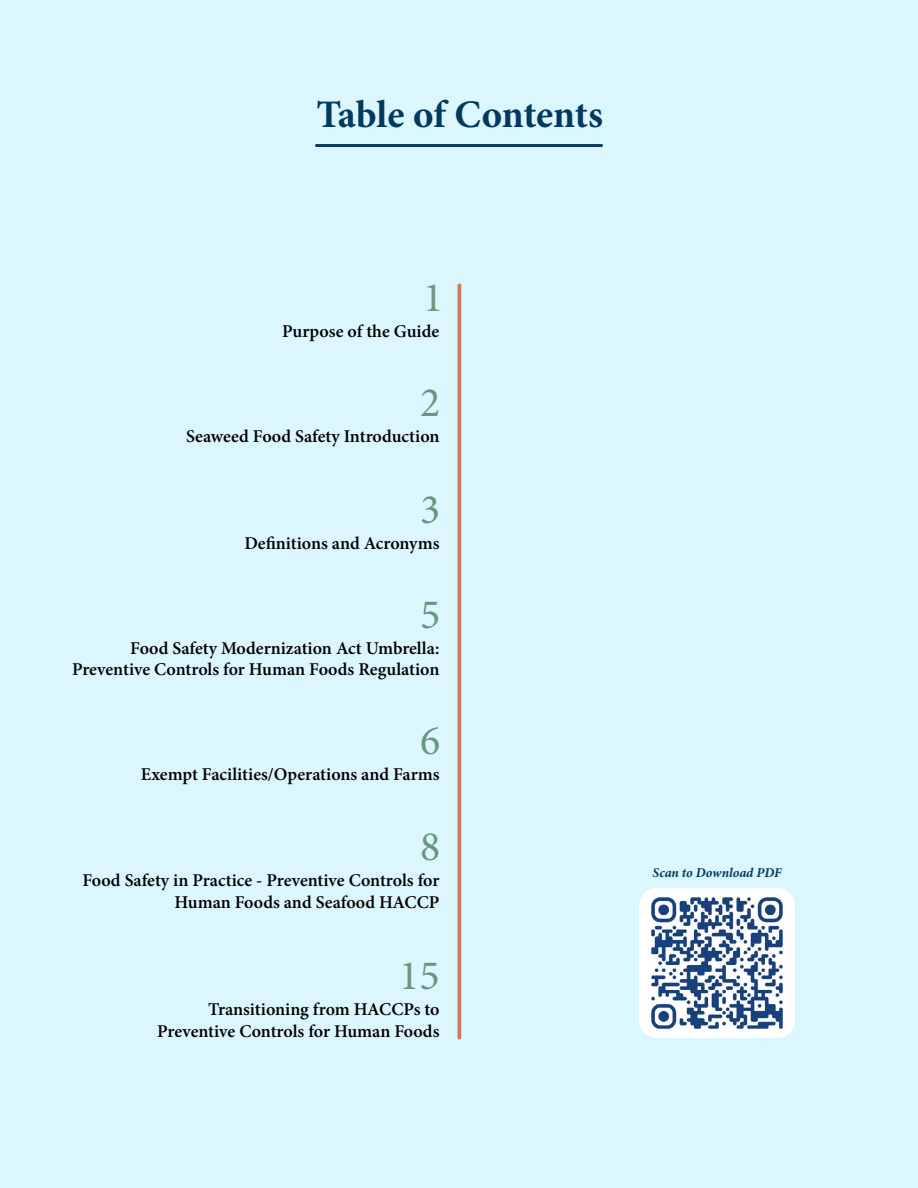
<style>
.page{position:relative;width:918px;height:1188px;background:#dcf6fd}
.page>*{position:absolute;margin:0;border:0;box-sizing:border-box;transform-origin:0 0}
.t1{font:42px "Minion Pro";color:#67967f}
.t2{font:42px "Minion Pro";color:#709580}
.t3{font:700 39px "Minion Pro";letter-spacing:-.005em;color:#04395e}
.t4{font:600 18px/21.6px "Minion Pro";color:#000;text-align:right}
.t5{font:italic 700 13.5px "Minion Pro";letter-spacing:-.005em;color:#04395e}
</style>
<div class="page">
<hr style="left:458px;top:284px;width:3px;height:756px;background:#cc7a60;border-radius:2px">
<hr style="left:315px;top:144px;width:288px;height:3px;background:#0e3b5e;border-radius:2px">
<div style="left:639px;top:888px;width:156px;height:150px;background:#fff;border-radius:18px"></div>
<img style="left:647px;top:890px;width:140px;height:146px">
<h2 class="t3" style="left:316px;top:87px;width:288px">Table of Contents</h2>
<h1 class="t2" style="left:423px;top:269px;width:22px">1</h1>
<p class="t4" style="left:282px;top:320px;width:159px">Purpose of the Guide</p>
<h1 class="t1" style="left:420px;top:374px;width:22px">2</h1>
<p class="t4" style="left:186px;top:425px;width:255px">Seaweed Food Safety Introduction</p>
<h1 class="t1" style="left:420px;top:481px;width:22px">3</h1>
<p class="t4" style="left:244px;top:532px;width:197px">Definitions and Acronyms</p>
<h1 class="t1" style="left:420px;top:586px;width:22px">5</h1>
<p class="t4" style="left:72px;top:637px;width:369px">Food Safety Modernization Act Umbrella:<br>Preventive Controls for Human Foods Regulation</p>
<h1 class="t1" style="left:420px;top:712px;width:22px">6</h1>
<p class="t4" style="left:141px;top:763px;width:300px">Exempt Facilities/Operations and Farms</p>
<h1 class="t1" style="left:420px;top:818px;width:22px">8</h1>
<p class="t4" style="left:82px;top:869px;width:359px">Food Safety in Practice - Preventive Controls for<br>Human Foods and Seafood HACCP</p>
<h1 class="t1" style="left:399px;top:947px;width:42px">15</h1>
<p class="t4" style="left:157px;top:998px;width:284px">Transitioning from HACCPs to<br>Preventive Controls for Human Foods</p>
<p class="t5" style="left:653px;top:863px;width:130px">Scan to Download PDF</p>
</div>
